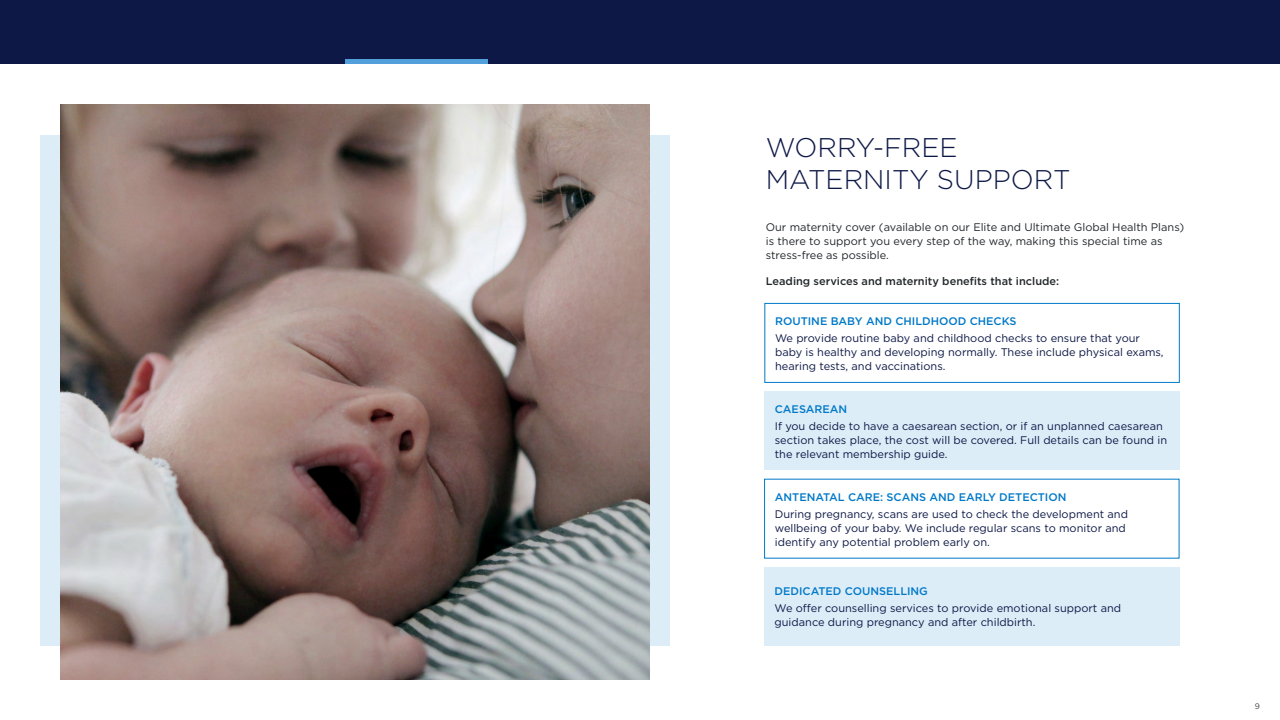
<style>
.page{position:relative;width:1280px;height:720px;background:#fff}
.page>*{position:absolute;margin:0;border:0;box-sizing:border-box;transform-origin:0 0}
.t1{font:300 27px/32px "Gotham";color:#0d1846}
.t2{font:11px/14px "Gotham";color:#0d1846}
.t3{font:11px/14px "Gotham";color:#21272a}
.t4{font:500 11px "Gotham";color:#0079c8}
.t5{font:500 11px "Gotham";color:#21272a}
.t6{font:8px "Gotham";color:#404040}
</style>
<div class="page">
<div style="left:0;top:0;width:1280px;height:64px;background:#0d1846"></div>
<div style="left:345px;top:59px;width:143px;height:5px;background:#51a0dc"></div>
<div style="left:40px;top:135px;width:630px;height:511px;background:#ddedf8"></div>
<img style="left:60px;top:104px;width:590px;height:576px">
<div style="left:765px;top:391px;width:415px;height:79px;background:#ddedf8"></div>
<div style="left:765px;top:303px;width:415px;height:80px;border:1px solid #0079c8"></div>
<div style="left:765px;top:567px;width:415px;height:79px;background:#ddedf8"></div>
<h1 class="t1" style="left:766px;top:131px;width:306px">WORRY-FREE<br>MATERNITY SUPPORT</h1>
<p class="t3" style="left:766px;top:220px;width:420px">Our maternity cover (available on our Elite and Ultimate Global Health Plans) is there to support you every step of the way, making this special time as stress-free as possible.</p>
<p class="t5" style="left:766px;top:274px;width:295px">Leading services and maternity benefits that include:</p>
<p class="t4" style="left:775px;top:314px;width:243px">ROUTINE BABY AND CHILDHOOD CHECKS</p>
<p class="t2" style="left:775px;top:331px;width:390px">We provide routine baby and childhood checks to ensure that your baby is healthy and developing normally. These include physical exams, hearing tests, and vaccinations.</p>
<p class="t4" style="left:775px;top:401px;width:74px">CAESAREAN</p>
<p class="t2" style="left:775px;top:418px;width:394px">If you decide to have a caesarean section, or if an unplanned caesarean section takes place, the cost will be covered. Full details can be found in the relevant membership guide.</p>
<p class="t4" style="left:775px;top:489px;width:293px">ANTENATAL CARE: SCANS AND EARLY DETECTION</p>
<p class="t2" style="left:775px;top:506px;width:355px">During pregnancy, scans are used to check the development and wellbeing of your baby. We include regular scans to monitor and identify any potential problem early on.</p>
<p class="t4" style="left:775px;top:584px;width:155px">DEDICATED COUNSELLING</p>
<p class="t2" style="left:775px;top:601px;width:348px">We offer counselling services to provide emotional support and guidance during pregnancy and after childbirth.</p>
<p class="t6" style="left:1255px;top:701px;width:7px">9</p>
</div>
